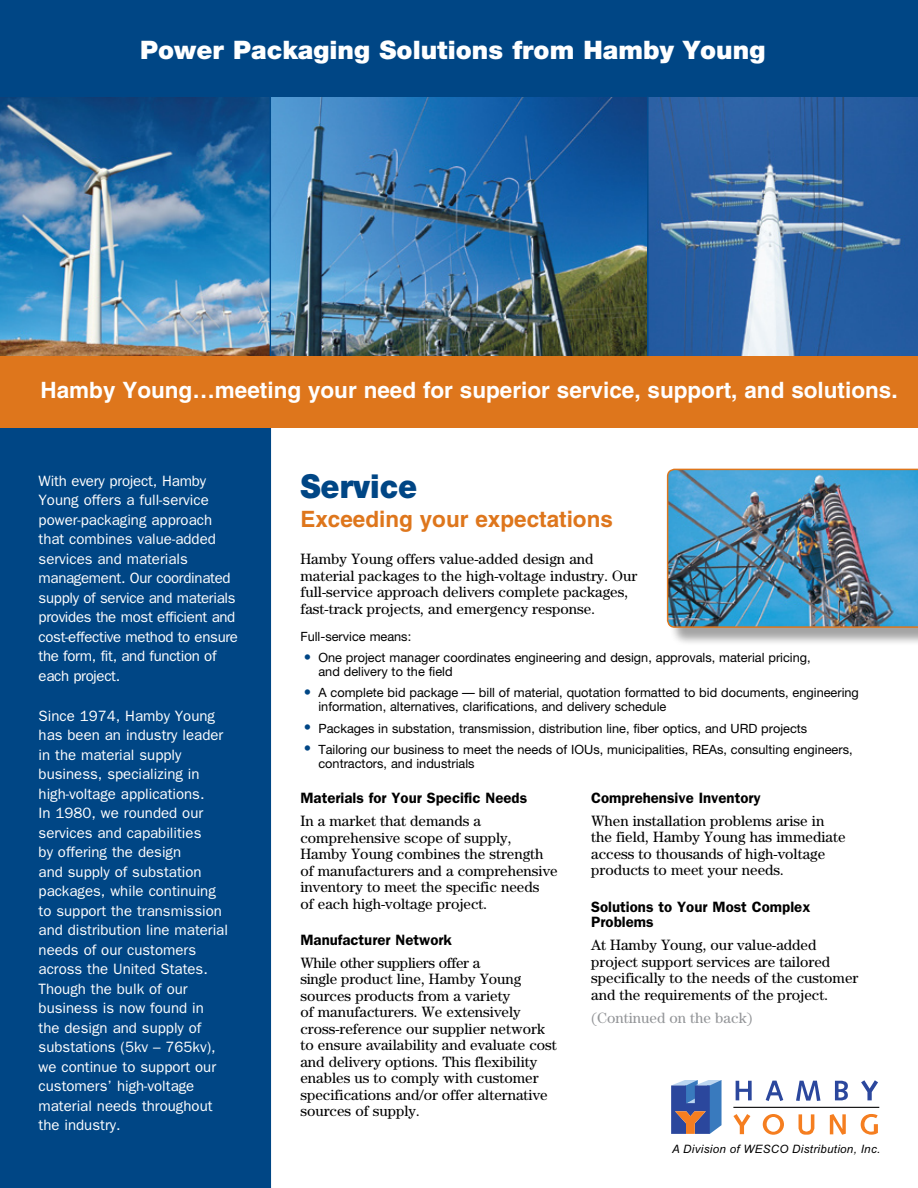
<style>
.page{position:relative;width:918px;height:1188px;background:#fff}
.page>*{position:absolute;margin:0;border:0;box-sizing:border-box;transform-origin:0 0}
.t1{font:900 33px "Helvetica Neue";color:#004685;scale:.92 1}
.t2{font:900 25.5px "Helvetica Neue";color:#fff}
.t3{font:700 22.5px "Helvetica";color:#fff}
.t4{font:700 22.5px "Helvetica";color:#de761c}
.t5{font:15px/16.5px "Century";color:#000}
.t6{font:15px/19.5px "Franklin Gothic";color:#fff}
.t7{font:15px/19.5px "Franklin Gothic";letter-spacing:-.02em;color:#fff}
.t8{font:600 15px/15px "Franklin Gothic";color:#000}
.t9{font:15px "Century";color:#939598}
.t10{font:12.75px/13.5px "Helvetica Neue";color:#000}
.t11{font:italic 11.55px "Arial";letter-spacing:.03em;color:#010101}
.s1{font-family:"Franklin Gothic";font-weight:500;font-size:24px;color:#004685}
</style>
<div class="page">
<div style="left:0;top:428px;width:271px;height:760px;background:#004685"></div>
<div style="left:0;top:0;width:918px;height:98px;background:#004685"></div>
<img style="left:0;top:98px;width:918px;height:259px">
<hr style="left:647px;top:96px;width:2px;height:261px;background:#004b8d">
<hr style="left:270px;top:96px;width:1px;height:261px;background:#004b8d">
<svg style="left:671px;top:1080px;width:51px;height:54px;background:#5b6ea2"></svg>
<hr style="left:733px;top:1107px;width:146px;height:1px;background:#010101">
<svg style="left:736px;top:1081px;width:16px;height:19px"></svg>
<svg style="left:766px;top:1081px;width:17px;height:20px"></svg>
<svg style="left:796px;top:1081px;width:24px;height:20px"></svg>
<svg style="left:835px;top:1080px;width:13px;height:21px"></svg>
<svg style="left:861px;top:1080px;width:17px;height:20px"></svg>
<svg style="left:733px;top:1114px;width:17px;height:20px"></svg>
<svg style="left:763px;top:1114px;width:21px;height:21px"></svg>
<svg style="left:799px;top:1114px;width:15px;height:21px"></svg>
<svg style="left:830px;top:1114px;width:16px;height:21px"></svg>
<svg style="left:861px;top:1114px;width:17px;height:21px"></svg>
<div style="left:669px;top:471px;width:249px;height:181px;background:#000;opacity:.36"></div>
<img style="left:667px;top:469px;width:251px;height:159px">
<div style="left:0;top:357px;width:918px;height:71px;background:#de761c"></div>
<h2 class="t2" style="left:140px;top:34px;width:627px">Power Packaging Solutions from Hamby Young</h2>
<h3 class="t3" style="left:40px;top:376px;width:859px">Hamby Young…meeting your need for superior service, support, and solutions.</h3>
<p class="t7" style="left:39px;top:471px;width:201px">With every project, Hamby<br>Young offers a full-service power-packaging approach that combines value-added services and materials management. Our coordinated supply of service and materials provides the most efficient and cost-effective method to ensure the form, fit, and function of each project.</p>
<p class="t6" style="left:39px;top:706px;width:191px">Since 1974, Hamby Young has been an industry leader in the material supply business, specializing in high-voltage applications.<br>In 1980, we rounded our services and capabilities<br>by offering the design<br>and supply of substation packages, while continuing to support the transmission and distribution line material needs of our customers across the United States.<br>Though the bulk of our business is now found in the design and supply of substations (5kv – 765kv), we continue to support our customers’ high-voltage material needs throughout the industry.</p>
<h1 class="t1" style="left:300px;top:467px;width:129px">Service</h1>
<h3 class="t4" style="left:300px;top:506px;width:314px">Exceeding your expectations</h3>
<p class="t5" style="left:300px;top:551px;width:338px">Hamby Young offers value-added design and material packages to the high-voltage industry. Our full-service approach delivers complete packages, fast-track projects, and emergency response.</p>
<p class="t10" style="left:300px;top:629px;width:112px">Full-service means:</p>
<p class="t10" style="left:318px;top:651px;width:494px;text-indent:-18px"><span class="s1">•</span> One project manager coordinates engineering and design, approvals, material pricing, and delivery to the field</p>
<p class="t10" style="left:318px;top:686px;width:542px;text-indent:-18px"><span class="s1">•</span> A complete bid package — bill of material, quotation formatted to bid documents, engineering information, alternatives, clarifications, and delivery schedule</p>
<p class="t10" style="left:300px;top:721px;width:508px"><span class="s1">•</span> Packages in substation, transmission, distribution line, fiber optics, and URD projects</p>
<p class="t10" style="left:318px;top:743px;width:536px;text-indent:-18px"><span class="s1">•</span> Tailoring our business to meet the needs of IOUs, municipalities, REAs, consulting engineers, contractors, and industrials</p>
<p class="t8" style="left:300px;top:790px;width:228px">Materials for Your Specific Needs</p>
<p class="t5" style="left:300px;top:813px;width:259px">In a market that demands a comprehensive scope of supply,<br>Hamby Young combines the strength of manufacturers and a comprehensive inventory to meet the specific needs<br>of each high-voltage project.</p>
<p class="t8" style="left:300px;top:932px;width:153px">Manufacturer Network</p>
<p class="t5" style="left:300px;top:954px;width:258px">While other suppliers offer a<br>single product line, Hamby Young sources products from a variety<br>of manufacturers. We extensively cross-reference our supplier network to ensure availability and evaluate cost and delivery options. This flexibility enables us to comply with customer specifications and/or offer alternative sources of supply.</p>
<p class="t8" style="left:591px;top:790px;width:171px">Comprehensive Inventory</p>
<p class="t5" style="left:591px;top:812px;width:256px">When installation problems arise in the field, Hamby Young has immediate access to thousands of high-voltage products to meet your needs.</p>
<p class="t8" style="left:591px;top:899px;width:221px">Solutions to Your Most Complex<br>Problems</p>
<p class="t5" style="left:591px;top:937px;width:269px">At Hamby Young, our value-added project support services are tailored specifically to the needs of the customer and the requirements of the project.</p>
<p class="t9" style="left:591px;top:1009px;width:163px">(Continued on the back)</p>
<p class="t11" style="left:672px;top:1141px;width:210px">A Division of WESCO Distribution, Inc.</p>
</div>
